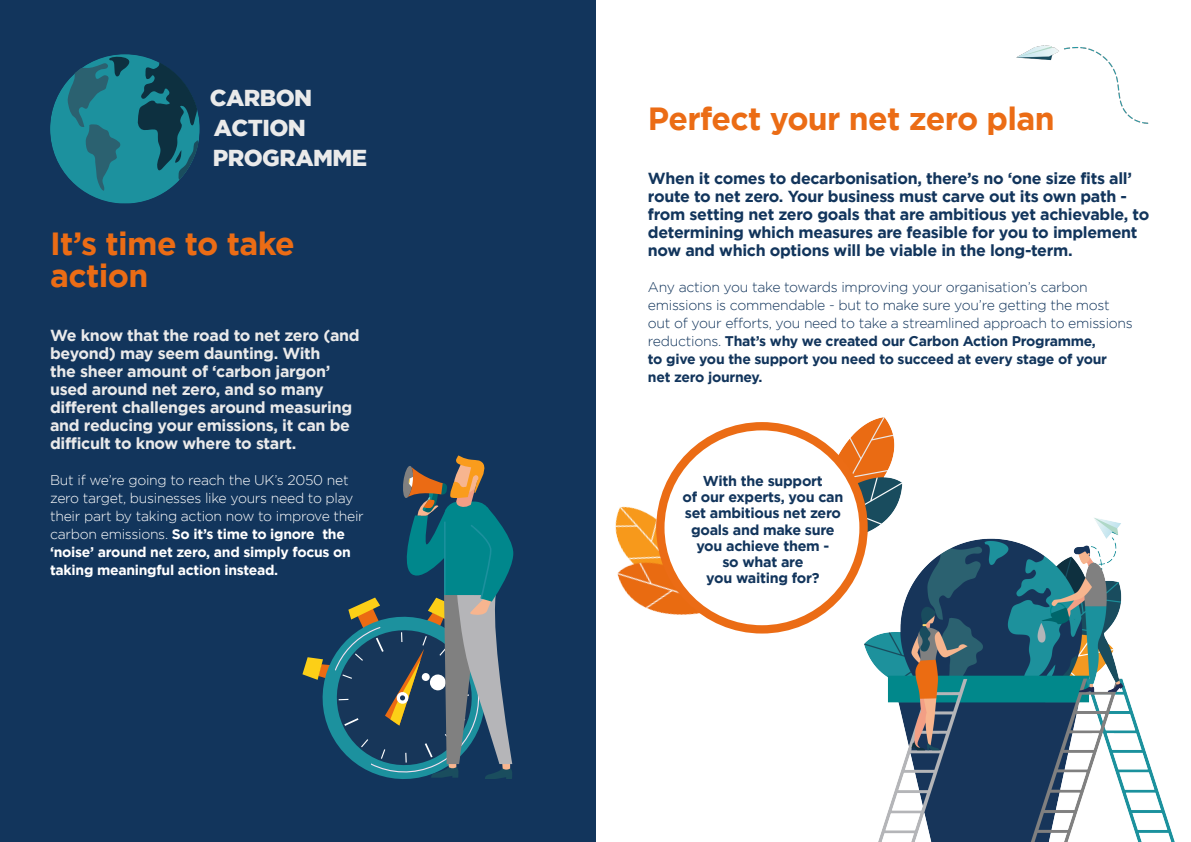
<style>
.page{position:relative;width:1191px;height:842px;background:#fff}
.page>*{position:absolute;margin:0;border:0;box-sizing:border-box;transform-origin:0 0}
.t1{font:700 32px/32px "Gotham";letter-spacing:-.02em;color:#eb6c15}
.t2{font:900 23px/30px "Gotham";letter-spacing:-.025em;color:#eaeaea}
.t3{font:700 16px/18px "Gotham";letter-spacing:-.02em;color:#12355c}
.t4{font:700 16px/18px "Gotham";letter-spacing:-.02em;color:#eaeaea}
.t5{font:700 14.3px/16.1px "Gotham";letter-spacing:-.02em;color:#12355c;text-align:center}
.t6{font:300 14px/18px "Gotham";letter-spacing:-.02em;color:#12355c}
.t7{font:300 14px/18px "Gotham";letter-spacing:-.02em;color:#fff}
.s1{font-weight:700}
</style>
<div class="page">
<img style="left:811px;top:417px;width:83px;height:37px">
<div style="left:0;top:0;width:595px;height:842px;background:#12355c"></div>
<svg style="left:302px;top:455px;width:211px;height:324px"></svg>
<img style="left:595px;top:412px;width:216px;height:281px">
<div style="left:660px;top:426px;width:203px;height:203px;background:#fff;border-radius:50%"></div>
<div style="left:656px;top:422px;width:211px;height:211px;border:8px solid #eb6c15;border-radius:50%"></div>
<img style="left:832px;top:437px;width:343px;height:405px">
<svg style="left:50px;top:54px;width:150px;height:149px"></svg>
<img style="left:1016px;top:45px;width:133px;height:79px">
<h2 class="t2" style="left:210px;top:83px;width:159px">CARBON<br>ACTION<br>PROGRAMME</h2>
<h1 class="t1" style="left:50px;top:227px;width:246px">It’s time to take action</h1>
<p class="t4" style="left:50px;top:326px;width:311px">We know that the road to net zero (and beyond) may seem daunting. With<br>the sheer amount of ‘carbon jargon’ used around net zero, and so many different challenges around measuring and reducing your emissions, it can be difficult to know where to start.</p>
<p class="t7" style="left:50px;top:471px;width:315px">But if we’re going to reach the UK’s 2050 net zero target, businesses like yours need to play their part by taking action now to improve their carbon emissions. <span class="s1">So it’s time to ignore the ‘noise’ around net zero, and simply focus on taking meaningful action instead.</span></p>
<h1 class="t1" style="left:648px;top:102px;width:408px">Perfect your net zero plan</h1>
<p class="t3" style="left:648px;top:169px;width:503px">When it comes to decarbonisation, there’s no ‘one size fits all’ route to net zero. Your business must carve out its own path - from setting net zero goals that are ambitious yet achievable, to determining which measures are feasible for you to implement now and which options will be viable in the long-term.</p>
<p class="t6" style="left:648px;top:278px;width:486px">Any action you take towards improving your organisation’s carbon emissions is commendable - but to make sure you’re getting the most out of your efforts, you need to take a streamlined approach to emissions reductions. <span class="s1">That’s why we created our Carbon Action Programme,<br>to give you the support you need to succeed at every stage of your net zero journey.</span></p>
<p class="t5" style="left:682px;top:473px;width:162px">With the support<br>of our experts, you can set ambitious net zero goals and make sure you achieve them -<br>so what are<br>you waiting for?</p>
</div>
